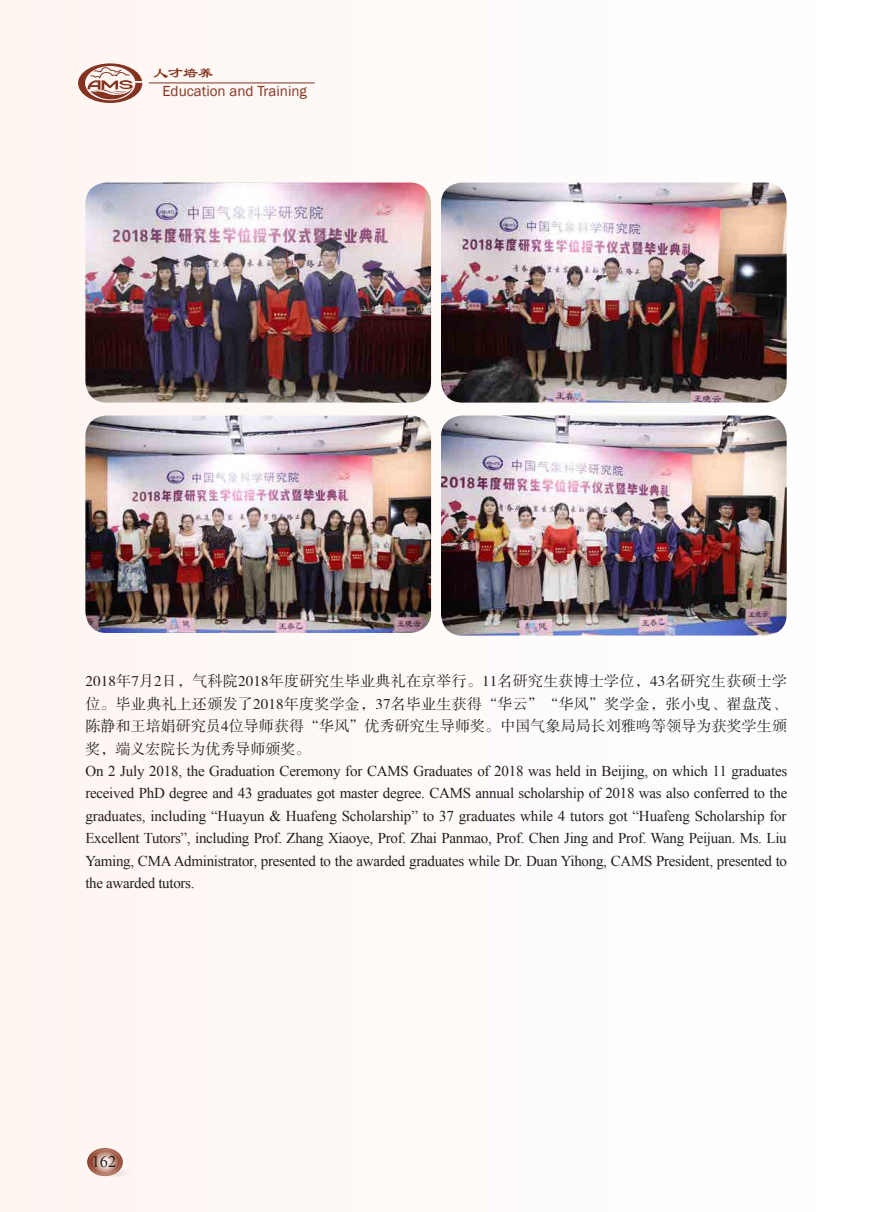
<style>
.page{position:relative;width:893px;height:1212px;background:#fefbf9}
.page>*{position:absolute;margin:0;border:0;box-sizing:border-box;transform-origin:0 0}
.t1{font:16.35px "Times New Roman";color:#231f20}
.t2{font:15px/22.5px "Times New Roman";letter-spacing:-.02em;color:#231f20;text-align:justify}
.t3{font:15px/22.5px "FZSSK GBK1 0";letter-spacing:.005em;color:#231f20;text-align:justify}
.t4{font:15px "Franklin Gothic";color:#843321}
.t5{font:15px "FZLSJW GB1 0";color:#843321}
</style>
<div class="page">
<hr style="left:892px;top:0;width:1px;height:1212px;background:#fdeee6">
<svg style="left:78px;top:63px;width:64px;height:40px"></svg>
<hr style="left:149px;top:83px;width:166px;height:1px;background:#843321">
<div style="left:100px;top:1169px;width:34px;height:8px;background:#f9f2ee;border-radius:50%"></div>
<svg style="left:87px;top:1148px;width:36px;height:28px"></svg>
<img style="left:441px;top:183px;width:346px;height:220px">
<img style="left:441px;top:415px;width:346px;height:220px">
<img style="left:85px;top:415px;width:346px;height:218px">
<img style="left:85px;top:183px;width:346px;height:220px">
<p class="t5" style="left:153px;top:65px;width:62px">人才培养</p>
<p class="t4" style="left:162px;top:82px;width:146px">Education and Training</p>
<p class="t3" style="left:85px;top:671px;width:703px">2018年7月2日，气科院2018年度研究生毕业典礼在京举行。11名研究生获博士学位，43名研究生获硕士学位。毕业典礼上还颁发了2018年度奖学金，37名毕业生获得“华云”“华风”奖学金，张小曳、翟盘茂、陈静和王培娟研究员4位导师获得“华风”优秀研究生导师奖。中国气象局局长刘雅鸣等领导为获奖学生颁奖，端义宏院长为优秀导师颁奖。</p>
<p class="t2" style="left:85px;top:759px;width:703px">On 2 July 2018, the Graduation Ceremony for CAMS Graduates of 2018 was held in Beijing, on which 11 graduates received PhD degree and 43 graduates got master degree. CAMS annual scholarship of 2018 was also conferred to the graduates, including “Huayun &amp; Huafeng Scholarship” to 37 graduates while 4 tutors got “Huafeng Scholarship for Excellent Tutors”, including Prof. Zhang Xiaoye, Prof. Zhai Panmao, Prof. Chen Jing and Prof. Wang Peijuan. Ms. Liu Yaming, CMA Administrator, presented to the awarded graduates while Dr. Duan Yihong, CAMS President, presented to the awarded tutors.</p>
<p class="t1" style="left:92px;top:1150px;width:26px">162</p>
</div>
